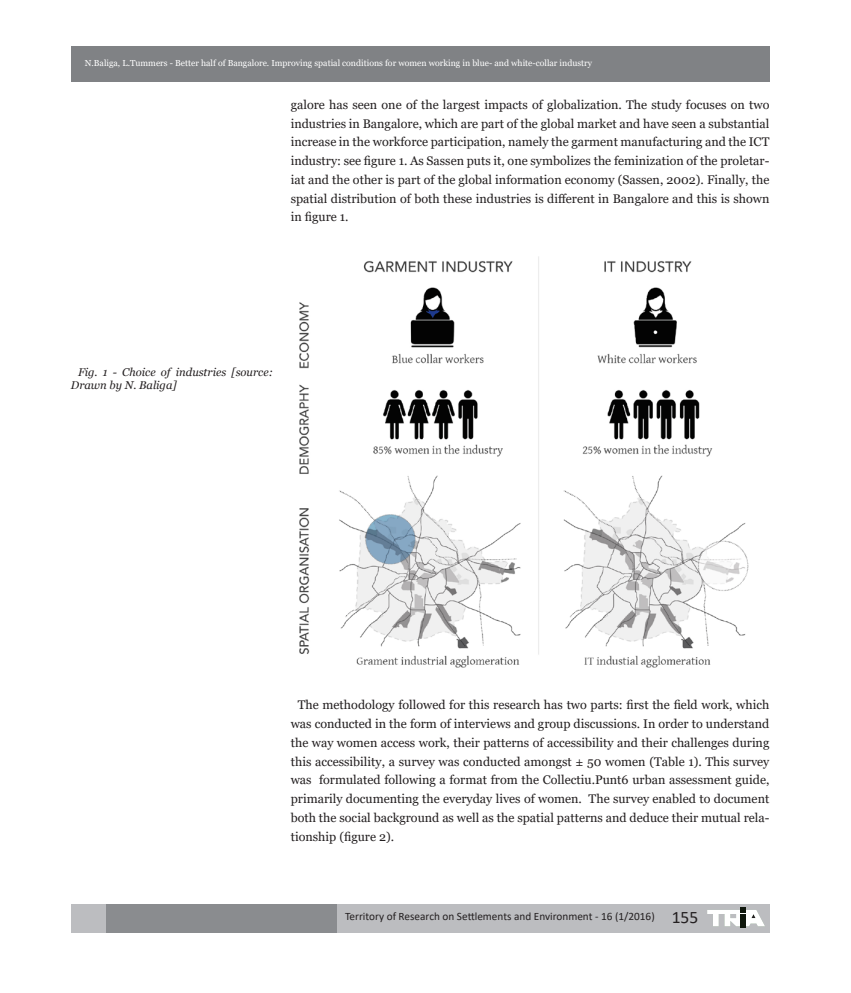
<style>
.page{position:relative;width:851px;height:993px;background:#fff}
.page>*{position:absolute;margin:0;border:0;box-sizing:border-box;transform-origin:0 0}
.t1{font:12.5px/18.8px "Georgia";color:#231f20;text-align:justify}
.t2{font:11.25px "Calibri";color:#231f20}
.t3{font:italic 11.25px/13.8px "Georgia";color:#231f20}
.t4{font:8.75px "Georgia";color:#fff}
.s1{font-size:17.5px}
</style>
<div class="page">
<div style="left:71px;top:46px;width:698px;height:35px;background:#808285"></div>
<div style="left:71px;top:904px;width:698px;height:28px;background:#bcbdc0"></div>
<div style="left:107px;top:904px;width:230px;height:28px;background:#8a8c8f"></div>
<svg style="left:707px;top:907px;width:57px;height:18px"></svg>
<div style="left:740px;top:913px;width:6px;height:14px;background:#0f170c"></div>
<img style="left:299px;top:256px;width:450px;height:412px">
<p class="t4" style="left:85px;top:58px;width:508px">N.Baliga, L.Tummers - Better half of Bangalore. Improving spatial conditions for women working in blue- and white-collar industry</p>
<p class="t1" style="left:291px;top:95px;width:480px">galore has seen one of the largest impacts of globalization. The study focuses on two industries in Bangalore, which are part of the global market and have seen a substantial increase in the workforce participation, namely the garment manufacturing and the ICT industry: see figure 1. As Sassen puts it, one symbolizes the feminization of the proletar&shy;iat and the other is part of the global information economy (Sassen, 2002). Finally, the spatial distribution of both these industries is different in Bangalore and this is shown in figure 1.</p>
<p class="t3" style="left:71px;top:365px;width:203px;text-indent:7px">Fig. 1 - Choice of industries [source:<br>Drawn by N. Baliga]</p>
<p class="t1" style="left:291px;top:695px;width:480px;text-indent:7px">The methodology followed for this research has two parts: first the field work, which was conducted in the form of interviews and group discussions. In order to understand the way women access work, their patterns of accessibility and their challenges during this accessibility, a survey was conducted amongst ± 50 women (Table 1). This survey was formulated following a format from the Collectiu.Punt6 urban assessment guide, primarily documenting the everyday lives of women. The survey enabled to document both the social background as well as the spatial patterns and deduce their mutual rela&shy;tionship (figure 2).</p>
<p class="t2" style="left:345px;top:908px;width:355px">Territory of Research on Settlements and Environment - 16 (1/2016) <span class="s1">155</span></p>
</div>
